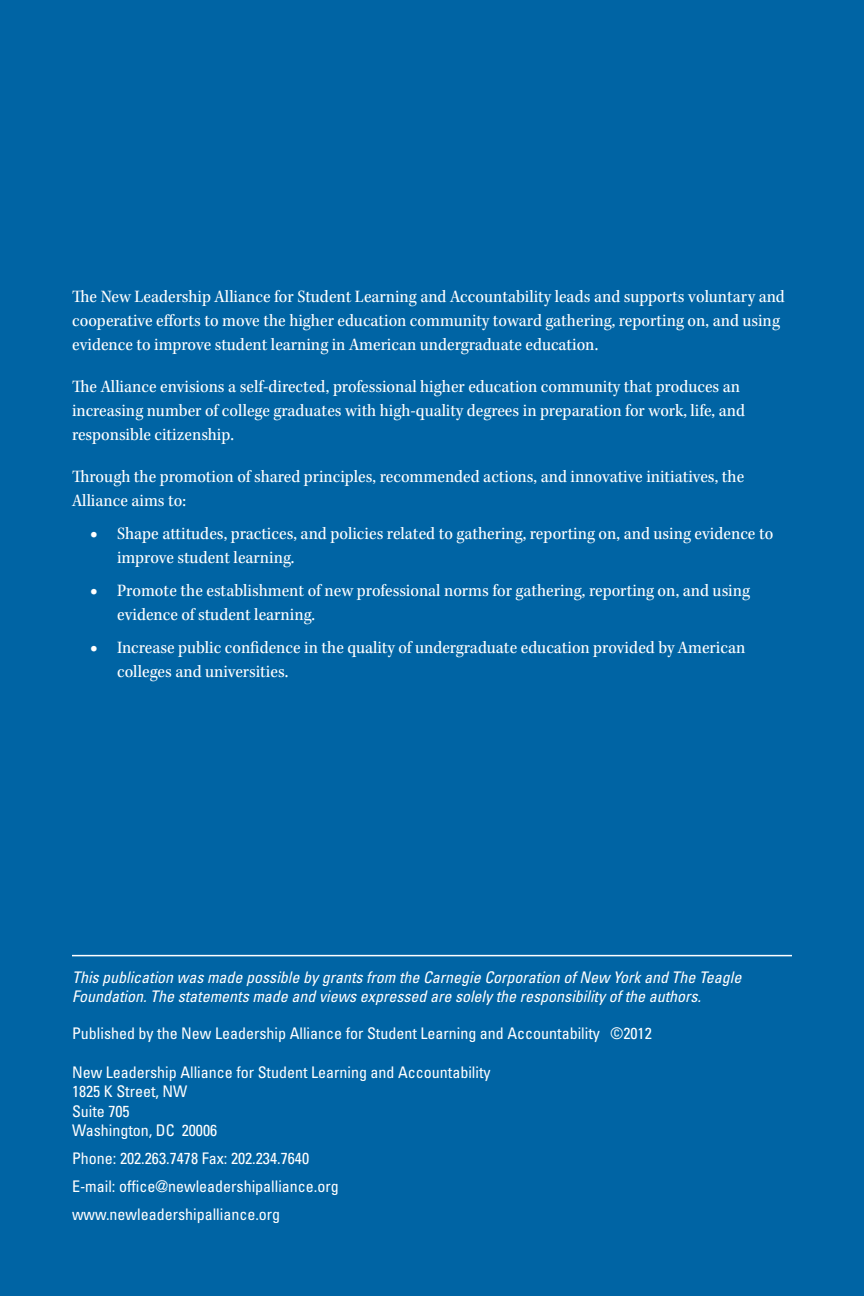
<style>
.page{position:relative;width:864px;height:1296px;background:#0064a4}
.page>*{position:absolute;margin:0;border:0;box-sizing:border-box;transform-origin:0 0}
.t1{font:18px/24px "Kepler Std Scn";color:#fff}
.t2{font:condensed 16px/19.2px "Univers LT Std";color:#fff}
.t3{font:italic condensed 16px/18.4px "Univers LT Std";color:#fff}
.s1{font-family:"Kepler Std Bold Ext Subh";font-size:20px}
</style>
<div class="page">
<hr style="left:72px;top:955px;width:720px;height:1px;background:#fff">
<p class="t1" style="left:72px;top:285px;width:714px">The New Leadership Alliance for Student Learning and Accountability leads and supports voluntary and cooperative efforts to move the higher education community toward gathering, reporting on, and using evidence to improve student learning in American undergraduate education.</p>
<p class="t1" style="left:72px;top:375px;width:675px">The Alliance envisions a self-directed, professional higher education community that produces an increasing number of college graduates with high-quality degrees in preparation for work, life, and responsible citizenship.</p>
<p class="t1" style="left:72px;top:465px;width:674px">Through the promotion of shared principles, recommended actions, and innovative initiatives, the<br>Alliance aims to:</p>
<p class="t1" style="left:117px;top:522px;width:658px;text-indent:-27px"><span class="s1">•</span> Shape attitudes, practices, and policies related to gathering, reporting on, and using evidence to improve student learning.</p>
<p class="t1" style="left:117px;top:579px;width:634px;text-indent:-27px"><span class="s1">•</span> Promote the establishment of new professional norms for gathering, reporting on, and using evidence of student learning.</p>
<p class="t1" style="left:117px;top:636px;width:630px;text-indent:-27px"><span class="s1">•</span> Increase public confidence in the quality of undergraduate education provided by American colleges and universities.</p>
<p class="t3" style="left:72px;top:968px;width:671px">This publication was made possible by grants from the Carnegie Corporation of New York and The Teagle<br>Foundation. The statements made and views expressed are solely the responsibility of the authors.</p>
<p class="t2" style="left:72px;top:1023px;width:581px">Published by the New Leadership Alliance for Student Learning and Accountability ©2012</p>
<p class="t2" style="left:72px;top:1063px;width:420px">New Leadership Alliance for Student Learning and Accountability<br>1825 K Street, NW<br>Suite 705<br>Washington, D C 20006</p>
<p class="t2" style="left:72px;top:1144px;width:268px;line-height:27.8px">Phone: 202.263.7478 Fax: 202.234.7640<br>E-mail: office@newleadershipalliance.org www.newleadershipalliance.org</p>
</div>
